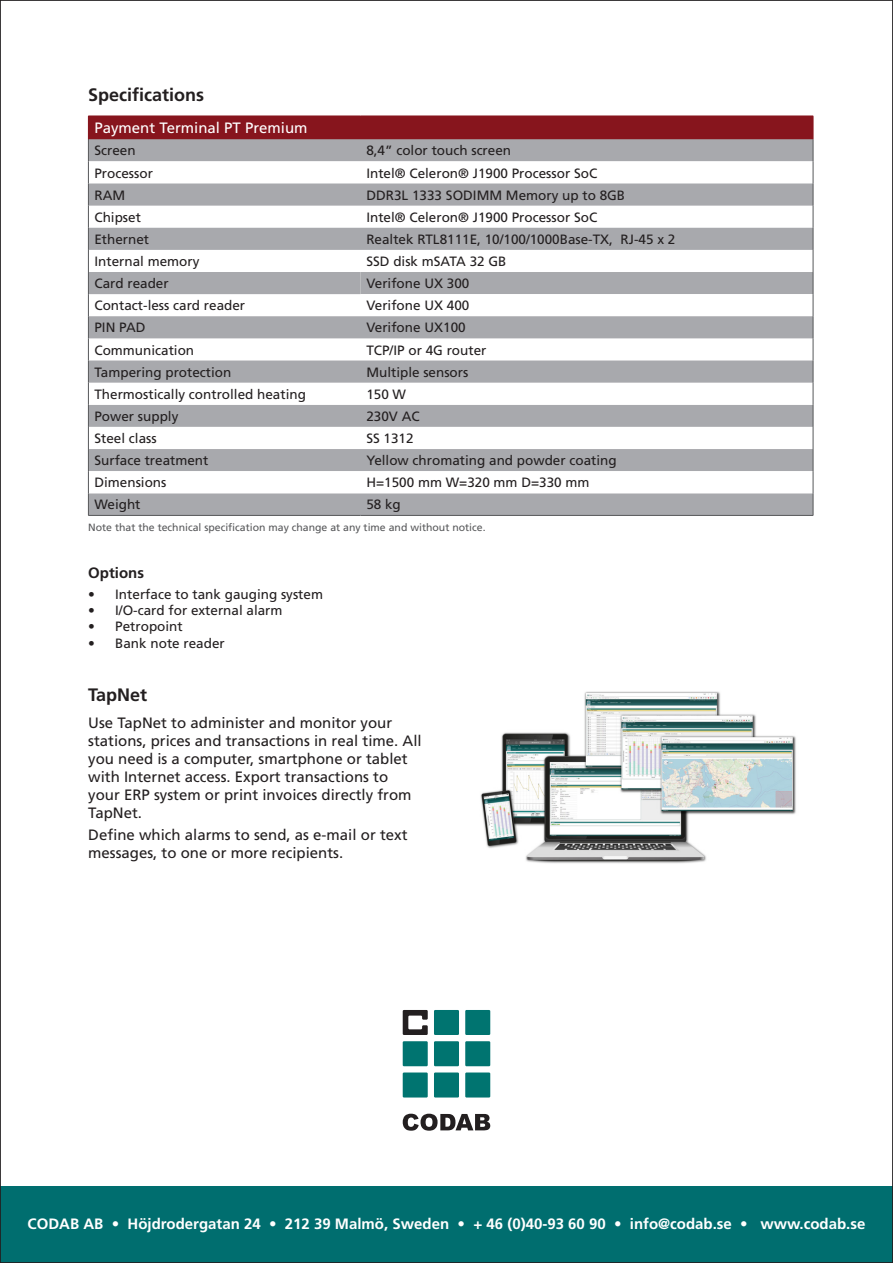
<style>
.page{position:relative;width:893px;height:1263px;background:#fff}
.page>*{position:absolute;margin:0;border:0;box-sizing:border-box;transform-origin:0 0}
.Rubrik_datablad{font:700 18px "Frutiger LT Std";color:#231f20}
.Brödtext_produktblad{font:15px/18px "Frutiger LT Std";color:#231f20}
.Tabellrubrik_databla{font:700 15px "Frutiger LT Std";color:#fff}
.t1{font:15px "Frutiger LT Std";color:#fff}
.Brödtext_produktblad-2{font:700 15px "Frutiger LT Std";color:#231f20}
.t2{font:13.5px "Frutiger LT Std";color:#231f20}
.Brödtext_produktblad-3{font:10.5px "Frutiger LT Std";color:#57585a}
</style>
<div class="page">
<div style="left:0;top:1186px;width:893px;height:77px;background:#006e6f"></div>
<svg style="left:403px;top:1114px;width:87px;height:17px"></svg>
<div style="left:465px;top:1072px;width:25px;height:25px;background:#007470"></div>
<div style="left:434px;top:1072px;width:25px;height:25px;background:#007470"></div>
<div style="left:403px;top:1072px;width:25px;height:25px;background:#007470"></div>
<div style="left:465px;top:1041px;width:25px;height:25px;background:#007470"></div>
<div style="left:434px;top:1041px;width:25px;height:25px;background:#007470"></div>
<div style="left:403px;top:1041px;width:25px;height:25px;background:#007470"></div>
<div style="left:465px;top:1010px;width:25px;height:25px;background:#007470"></div>
<div style="left:434px;top:1010px;width:25px;height:25px;background:#007470"></div>
<svg style="left:403px;top:1010px;width:25px;height:25px"></svg>
<div style="left:88px;top:116px;width:725px;height:23px;background:#87151d"></div>
<div style="left:89px;top:139px;width:724px;height:376px;background:#a8a9ad"></div>
<svg style="left:89px;top:161px;width:724px;height:332px"></svg>
<svg style="left:89px;top:183px;width:724px;height:200px;fill:#a8a9ad"></svg>
<hr style="left:88px;top:515px;width:272px;height:1px;background:#57585a">
<hr style="left:360px;top:515px;width:453px;height:1px;background:#57585a">
<svg style="left:88px;top:139px;width:1px;height:376px"></svg>
<svg style="left:813px;top:116px;width:1px;height:399px"></svg>
<img style="left:480px;top:691px;width:316px;height:173px">
<p class="Rubrik_datablad" style="left:88px;top:84px;width:118px">Specifications</p>
<p class="t1" style="left:94px;top:119px;width:215px">Payment Terminal PT Premium</p>
<p class="t2" style="left:94px;top:143px;width:43px">Screen</p>
<p class="t2" style="left:366px;top:143px;width:146px">8,4” color touch screen</p>
<p class="t2" style="left:94px;top:165px;width:60px">Processor</p>
<p class="t2" style="left:366px;top:165px;width:232px">Intel® Celeron® J1900 Processor SoC</p>
<p class="t2" style="left:94px;top:187px;width:32px">RAM</p>
<p class="t2" style="left:366px;top:187px;width:260px">DDR3L 1333 SODIMM Memory up to 8GB</p>
<p class="t2" style="left:94px;top:209px;width:48px">Chipset</p>
<p class="t2" style="left:366px;top:209px;width:232px">Intel® Celeron® J1900 Processor SoC</p>
<p class="t2" style="left:94px;top:231px;width:56px">Ethernet</p>
<p class="t2" style="left:366px;top:231px;width:310px">Realtek RTL8111E, 10/100/1000Base-TX, RJ-45 x 2</p>
<p class="t2" style="left:94px;top:253px;width:107px">Internal memory</p>
<p class="t2" style="left:366px;top:253px;width:142px">SSD disk mSATA 32 GB</p>
<p class="t2" style="left:94px;top:275px;width:76px">Card reader</p>
<p class="t2" style="left:366px;top:275px;width:105px">Verifone UX 300</p>
<p class="t2" style="left:94px;top:298px;width:152px">Contact-less card reader</p>
<p class="t2" style="left:366px;top:298px;width:105px">Verifone UX 400</p>
<p class="t2" style="left:94px;top:320px;width:53px">PIN PAD</p>
<p class="t2" style="left:366px;top:320px;width:101px">Verifone UX100</p>
<p class="t2" style="left:94px;top:342px;width:101px">Communication</p>
<p class="t2" style="left:366px;top:342px;width:122px">TCP/IP or 4G router</p>
<p class="t2" style="left:94px;top:364px;width:139px">Tampering protection</p>
<p class="t2" style="left:366px;top:364px;width:104px">Multiple sensors</p>
<p class="t2" style="left:94px;top:386px;width:213px">Thermostically controlled heating</p>
<p class="t2" style="left:366px;top:386px;width:41px">150 W</p>
<p class="t2" style="left:94px;top:408px;width:86px">Power supply</p>
<p class="t2" style="left:366px;top:408px;width:55px">230V AC</p>
<p class="t2" style="left:94px;top:430px;width:64px">Steel class</p>
<p class="t2" style="left:366px;top:430px;width:49px">SS 1312</p>
<p class="t2" style="left:94px;top:452px;width:116px">Surface treatment</p>
<p class="t2" style="left:366px;top:452px;width:252px">Yellow chromating and powder coating</p>
<p class="t2" style="left:94px;top:475px;width:74px">Dimensions</p>
<p class="t2" style="left:366px;top:475px;width:225px">H=1500 mm W=320 mm D=330 mm</p>
<p class="t2" style="left:94px;top:497px;width:48px">Weight</p>
<p class="t2" style="left:366px;top:497px;width:36px">58 kg</p>
<p class="Brödtext_produktblad-3" style="left:88px;top:521px;width:399px">Note that the technical specification may change at any time and without notice.</p>
<p class="Brödtext_produktblad-2" style="left:88px;top:564px;width:57px">Options</p>
<p class="t2" style="left:88px;top:586px;width:236px">• Interface to tank gauging system</p>
<p class="t2" style="left:88px;top:602px;width:196px">• I/O-card for external alarm</p>
<p class="t2" style="left:88px;top:619px;width:96px">• Petropoint</p>
<p class="t2" style="left:88px;top:635px;width:138px">• Bank note reader</p>
<p class="Rubrik_datablad" style="left:88px;top:684px;width:61px">TapNet</p>
<p class="Brödtext_produktblad" style="left:88px;top:713px;width:335px">Use TapNet to administer and monitor your stations, prices and transactions in real time. All you need is a computer, smartphone or tablet with Internet access. Export transactions to your ERP system or print invoices directly from TapNet.</p>
<p class="Brödtext_produktblad" style="left:88px;top:826px;width:321px">Define which alarms to send, as e-mail or text messages, to one or more recipients.</p>
<p class="Tabellrubrik_databla" style="left:28px;top:1214px;width:839px">CODAB AB • Höjdrodergatan 24 • 212 39 Malmö, Sweden • + 46 (0)40-93 60 90 • info@codab.se • www.codab.se</p>
</div>
